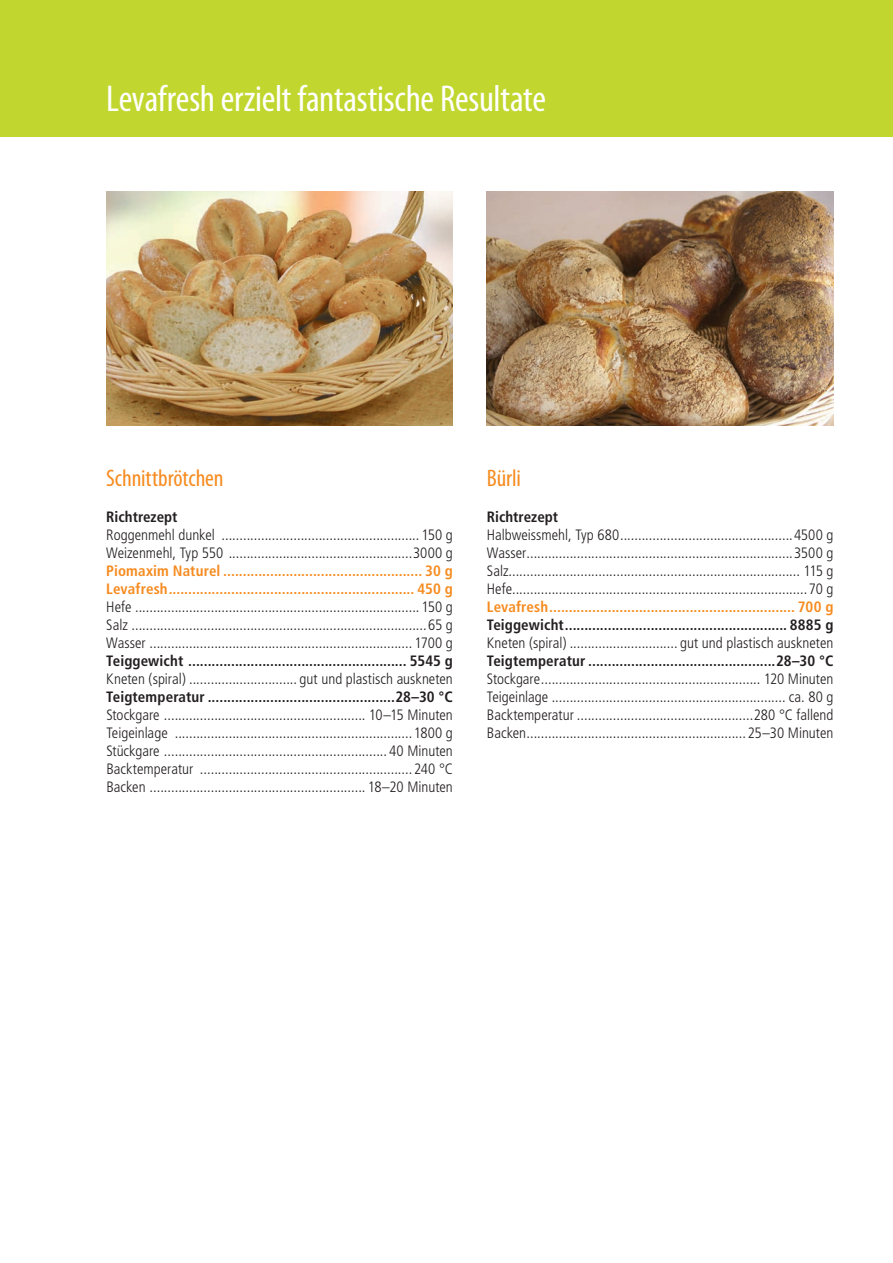
<style>
.page{position:relative;width:893px;height:1263px;background:#fff}
.page>*{position:absolute;margin:0;border:0;box-sizing:border-box;transform-origin:0 0}
.t1{font:condensed 37.5px "Myriad Pro";letter-spacing:-.01em;color:#fff}
.t2{font:condensed 24px "Myriad Pro";letter-spacing:-.005em;color:#f68b1f}
.t3{font:300 condensed 15px/18px "Frutiger";color:#231f20;text-align:justify}
.t4{font:700 condensed 15px "Frutiger";letter-spacing:.005em;color:#231f20}
.t5{font:700 condensed 15px/18px "Frutiger";letter-spacing:.01em;color:#f68b1f}
</style>
<div class="page">
<div style="left:0;top:0;width:893px;height:136px;background:#c1d72f"></div>
<img style="left:106px;top:191px;width:347px;height:234px">
<img style="left:487px;top:191px;width:346px;height:234px">
<h1 class="t1" style="left:106px;top:75px;width:441px">Levafresh erzielt fantastische Resultate</h1>
<h2 class="t2" style="left:106px;top:463px;width:119px">Schnittbrötchen</h2>
<p class="t4" style="left:106px;top:508px;width:73px">Richtrezept</p>
<p class="t3" style="left:106px;top:526px;width:348px">Roggenmehl dunkel ....................................................... 150 g<br>Weizenmehl, Typ 550 ...................................................3000 g</p>
<p class="t5" style="left:106px;top:562px;width:348px">Piomaxim Naturel ................................................... 30 g<br>Levafresh............................................................... 450 g</p>
<p class="t3" style="left:106px;top:598px;width:348px">Hefe ............................................................................... 150 g Salz ..................................................................................65 g Wasser ......................................................................... 1700 g</p>
<p class="t4" style="left:106px;top:652px;width:348px">Teiggewicht ........................................................ 5545 g</p>
<p class="t3" style="left:106px;top:670px;width:348px">Kneten (spiral) .............................. gut und plastisch auskneten</p>
<p class="t4" style="left:106px;top:688px;width:348px">Teigtemperatur ................................................28–30 °C</p>
<p class="t3" style="left:106px;top:706px;width:348px">Stockgare ........................................................ 10–15 Minuten Teigeinlage ..................................................................1800 g Stückgare .............................................................. 40 Minuten Backtemperatur ...........................................................240 °C Backen ............................................................ 18–20 Minuten</p>
<h2 class="t2" style="left:487px;top:463px;width:36px">Bürli</h2>
<p class="t4" style="left:487px;top:508px;width:73px">Richtrezept</p>
<p class="t3" style="left:487px;top:526px;width:348px">Halbweissmehl, Typ 680................................................4500 g Wasser..........................................................................3500 g Salz................................................................................. 115 g Hefe..................................................................................70 g</p>
<p class="t5" style="left:487px;top:598px;width:348px">Levafresh............................................................... 700 g</p>
<p class="t4" style="left:487px;top:616px;width:348px">Teiggewicht......................................................... 8885 g</p>
<p class="t3" style="left:487px;top:634px;width:348px">Kneten (spiral) .............................. gut und plastisch auskneten</p>
<p class="t4" style="left:487px;top:652px;width:348px">Teigtemperatur ................................................28–30 °C</p>
<p class="t3" style="left:487px;top:670px;width:348px">Stockgare............................................................. 120 Minuten Teigeinlage ................................................................. ca. 80 g Backtemperatur .................................................280 °C fallend Backen.............................................................25–30 Minuten</p>
</div>
